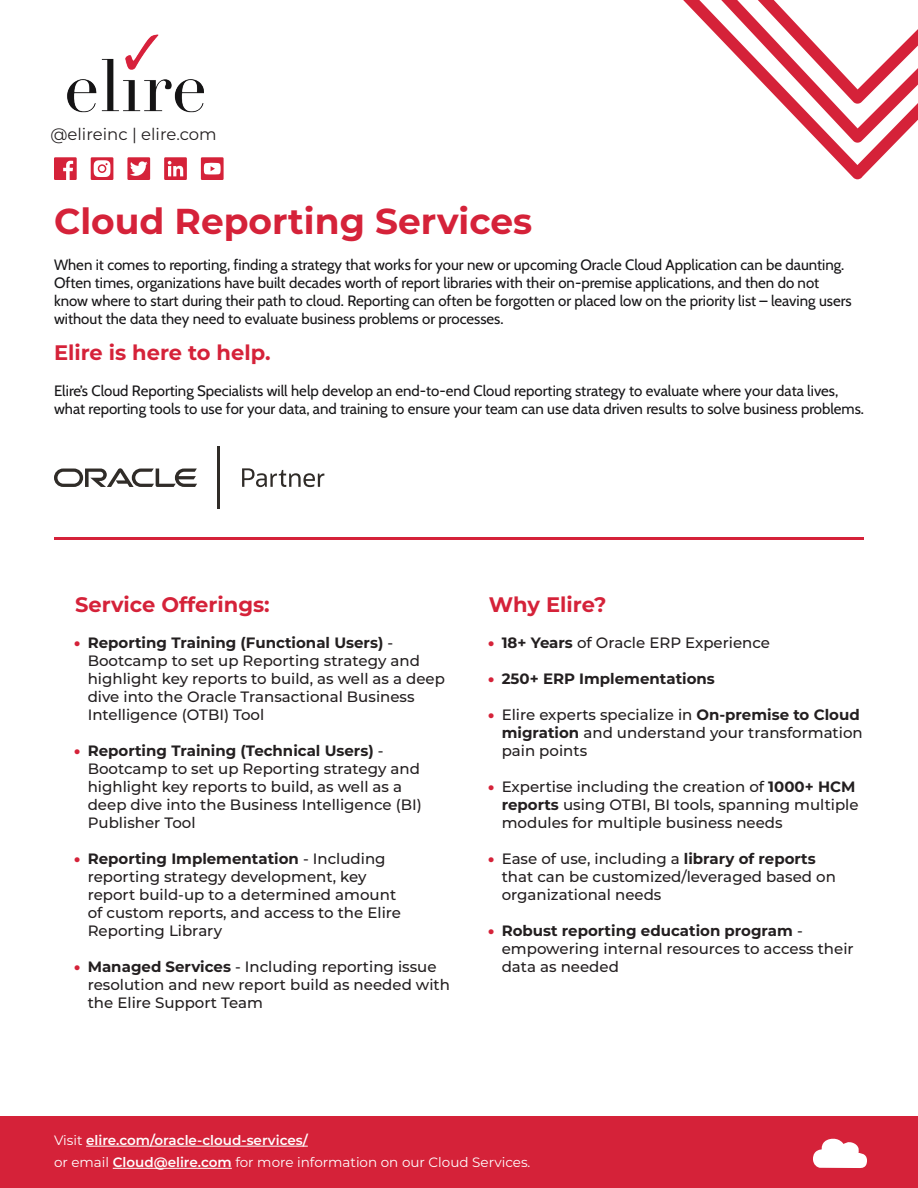
<style>
.page{position:relative;width:918px;height:1188px;background:#fff}
.page>*{position:absolute;margin:0;border:0;box-sizing:border-box;transform-origin:0 0}
.t1{font:700 36px "Montserrat";color:#d52239}
.t2{font:700 21px "Montserrat";color:#d52239}
.t3{font:16.5px "Montserrat";color:#231f20}
.t4{font:500 15px/18px "Montserrat";color:#231f20}
.t5{font:15px/18px "Cabin";color:#161517}
.t6{font:700 15px "Montserrat";color:#231f20}
.t7{font:13.5px/22.2px "Montserrat";color:#fff}
.s1{font-weight:900;color:#d52239}
.s2{font-weight:700}
.s3{font-weight:600}
</style>
<div class="page">
<div style="left:0;top:1116px;width:918px;height:72px;background:#d52239"></div>
<svg style="left:683px;top:0;width:235px;height:179px"></svg>
<img style="left:67px;top:34px;width:137px;height:78px">
<svg style="left:54px;top:157px;width:23px;height:23px"></svg>
<svg style="left:91px;top:157px;width:22px;height:23px"></svg>
<svg style="left:127px;top:157px;width:23px;height:23px"></svg>
<svg style="left:164px;top:157px;width:23px;height:23px"></svg>
<svg style="left:201px;top:157px;width:23px;height:23px"></svg>
<svg style="left:813px;top:1138px;width:54px;height:30px"></svg>
<hr style="left:86px;top:1146px;width:222px;height:1px;background:#fff">
<hr style="left:113px;top:1168px;width:119px;height:1px;background:#fff">
<hr style="left:54px;top:537px;width:810px;height:3px;background:#d52239">
<hr style="left:217px;top:447px;width:3px;height:62px;background:#302c28">
<svg style="left:54px;top:468px;width:143px;height:19px"></svg>
<svg style="left:242px;top:468px;width:82px;height:19px"></svg>
<p class="t3" style="left:51px;top:123px;width:168px">@elireinc | elire.com</p>
<h1 class="t1" style="left:54px;top:195px;width:480px">Cloud Reporting Services</h1>
<p class="t5" style="left:54px;top:255px;width:799px">When it comes to reporting, finding a strategy that works for your new or upcoming Oracle Cloud Application can be daunting.<br>Often times, organizations have built decades worth of report libraries with their on-premise applications, and then do not know where to start during their path to cloud. Reporting can often be forgotten or placed low on the priority list – leaving users without the data they need to evaluate business problems or processes.</p>
<h2 class="t2" style="left:54px;top:337px;width:218px">Elire is here to help.</h2>
<p class="t5" style="left:54px;top:381px;width:812px">Elire’s Cloud Reporting Specialists will help develop an end-to-end Cloud reporting strategy to evaluate where your data lives, what reporting tools to use for your data, and training to ensure your team can use data driven results to solve business problems.</p>
<h2 class="t2" style="left:75px;top:589px;width:196px">Service Offerings:</h2>
<p class="t4" style="left:88px;top:633px;width:359px;text-indent:-14px"><span class="s1">•</span> <span class="s2">Reporting Training (Functional Users)</span> - Bootcamp to set up Reporting strategy and highlight key reports to build, as well as a deep dive into the Oracle Transactional Business Intelligence (OTBI) Tool</p>
<p class="t4" style="left:88px;top:741px;width:336px;text-indent:-14px"><span class="s1">•</span> <span class="s2">Reporting Training (Technical Users)</span> - Bootcamp to set up Reporting strategy and highlight key reports to build, as well as a deep dive into the Business Intelligence (BI)<br>Publisher Tool</p>
<p class="t4" style="left:88px;top:849px;width:315px;text-indent:-14px"><span class="s1">•</span> <span class="s2">Reporting Implementation</span> - Including reporting strategy development, key report build-up to a determined amount of custom reports, and access to the Elire Reporting Library</p>
<p class="t4" style="left:88px;top:957px;width:364px;text-indent:-14px"><span class="s1">•</span> <span class="s2">Managed Services</span> - Including reporting issue resolution and new report build as needed with the Elire Support Team</p>
<h2 class="t2" style="left:489px;top:589px;width:119px">Why Elire?</h2>
<p class="t4" style="left:488px;top:633px;width:283px"><span class="s1">•</span> <span class="s2">18+ Years</span> of Oracle ERP Experience</p>
<p class="t6" style="left:488px;top:668px;width:228px"><span class="s1">•</span> 250+ ERP Implementations</p>
<p class="t4" style="left:502px;top:705px;width:363px;text-indent:-14px"><span class="s1">•</span> Elire experts specialize in <span class="s2">On-premise to Cloud migration</span> and understand your transformation pain points</p>
<p class="t4" style="left:502px;top:777px;width:358px;text-indent:-14px"><span class="s1">•</span> Expertise including the creation of <span class="s2">1000+ HCM reports</span> using OTBI, BI tools, spanning multiple modules for multiple business needs</p>
<p class="t4" style="left:502px;top:849px;width:336px;text-indent:-14px"><span class="s1">•</span> Ease of use, including a <span class="s2">library of reports </span>that can be customized/leveraged based on organizational needs</p>
<p class="t4" style="left:502px;top:921px;width:353px;text-indent:-14px"><span class="s1">•</span> <span class="s2">Robust reporting education program</span> - empowering internal resources to access their data as needed</p>
<p class="t7" style="left:54px;top:1128px;width:478px">Visit <span class="s3">elire.com/oracle-cloud-services/<br></span>or email <span class="s3">Cloud@elire.com</span> for more information on our Cloud Services.</p>
</div>
